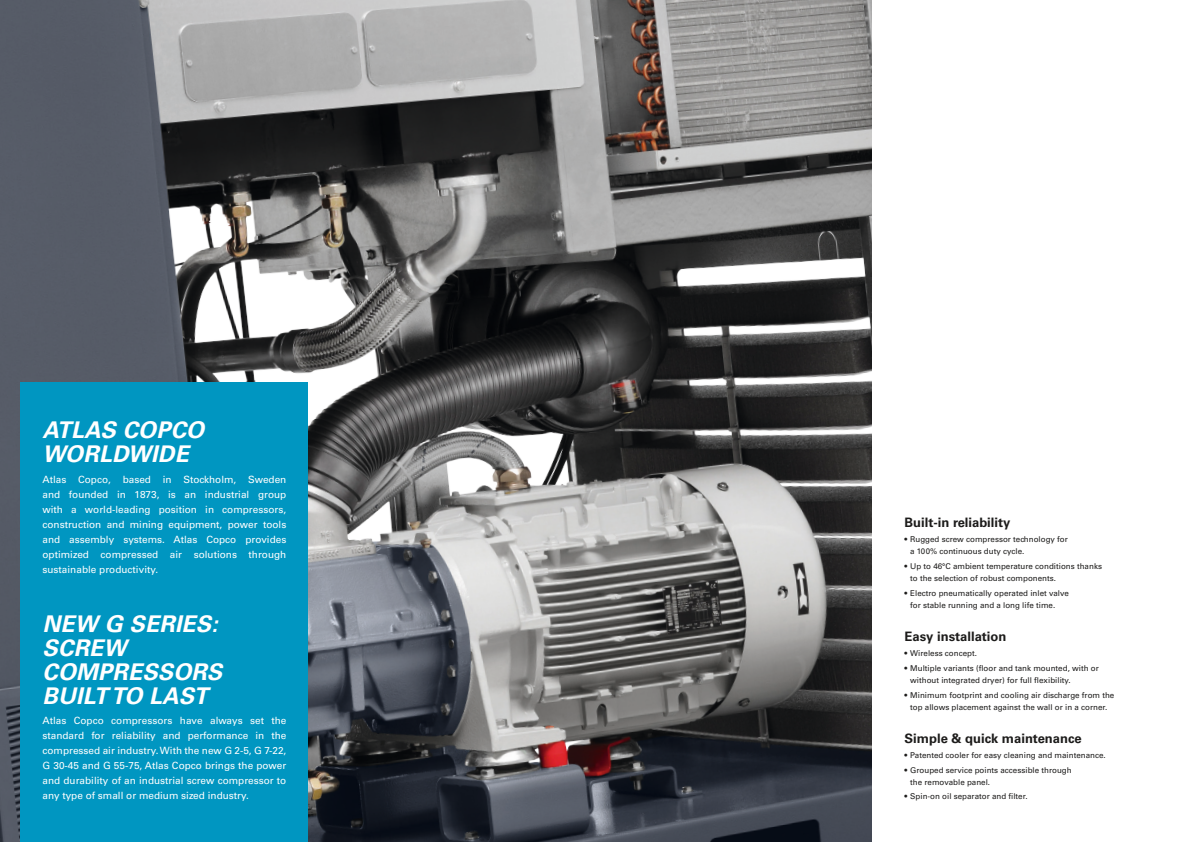
<style>
.page{position:relative;width:1191px;height:842px;background:#fff}
.page>*{position:absolute;margin:0;border:0;box-sizing:border-box;transform-origin:0 0}
.t1{font:italic 700 23px/24px "Univers LT Std";letter-spacing:.01em;color:#fff}
.t2{font:700 13px "Univers LT Std";color:#1c1b1a}
.t3{font:10px/15px "Univers LT Std";color:#fff;text-align:justify}
.t4{font:8px/12px "Univers LT Std";color:#1c1b1a}
</style>
<div class="page">
<img style="left:0;top:0;width:872px;height:842px">
<div style="left:21px;top:383px;width:287px;height:459px;background:#0096c1"></div>
<h1 class="t1" style="left:43px;top:419px;width:163px">ATLAS COPCO<br>WORLDWIDE</h1>
<p class="t3" style="left:43px;top:472px;width:245px">Atlas Copco, based in Stockholm, Sweden and founded in 1873, is an industrial group with a world-leading position in compressors, construction and mining equipment, power tools and assembly systems. Atlas Copco provides optimized compressed air solutions through sustainable productivity.</p>
<h1 class="t1" style="left:43px;top:612px;width:181px">NEW G SERIES:<br>SCREW<br>COMPRESSORS<br>BUILT TO LAST</h1>
<p class="t3" style="left:43px;top:713px;width:245px">Atlas Copco compressors have always set the standard for reliability and performance in the compressed air industry. With the new G 2-5, G 7-22, G 30-45 and G 55-75, Atlas Copco brings the power and durability of an industrial screw compressor to any type of small or medium sized industry.</p>
<h2 class="t2" style="left:904px;top:515px;width:107px">Built-in reliability</h2>
<p class="t4" style="left:910px;top:533px;width:159px;text-indent:-6px">• Rugged screw compressor technology for a 100% continuous duty cycle.</p>
<p class="t4" style="left:910px;top:560px;width:193px;text-indent:-6px">• Up to 46°C ambient temperature conditions thanks to the selection of robust components.</p>
<p class="t4" style="left:910px;top:587px;width:160px;text-indent:-6px">• Electro pneumatically operated inlet valve for stable running and a long life time.</p>
<h2 class="t2" style="left:904px;top:629px;width:103px">Easy installation</h2>
<p class="t4" style="left:904px;top:647px;width:74px">• Wireless concept.</p>
<p class="t4" style="left:910px;top:662px;width:190px;text-indent:-6px">• Multiple variants (floor and tank mounted, with or without integrated dryer) for full flexibility.</p>
<p class="t4" style="left:904px;top:689px;width:211px;text-align:center">• Minimum footprint and cooling air discharge from the top allows placement against the wall or in a corner.</p>
<h2 class="t2" style="left:904px;top:731px;width:179px">Simple &amp; quick maintenance</h2>
<p class="t4" style="left:904px;top:749px;width:203px">• Patented cooler for easy cleaning and maintenance.</p>
<p class="t4" style="left:910px;top:764px;width:163px;text-indent:-6px">• Grouped service points accessible through the removable panel.</p>
<p class="t4" style="left:904px;top:791px;width:125px">• Spin-on oil separator and filter.</p>
</div>
